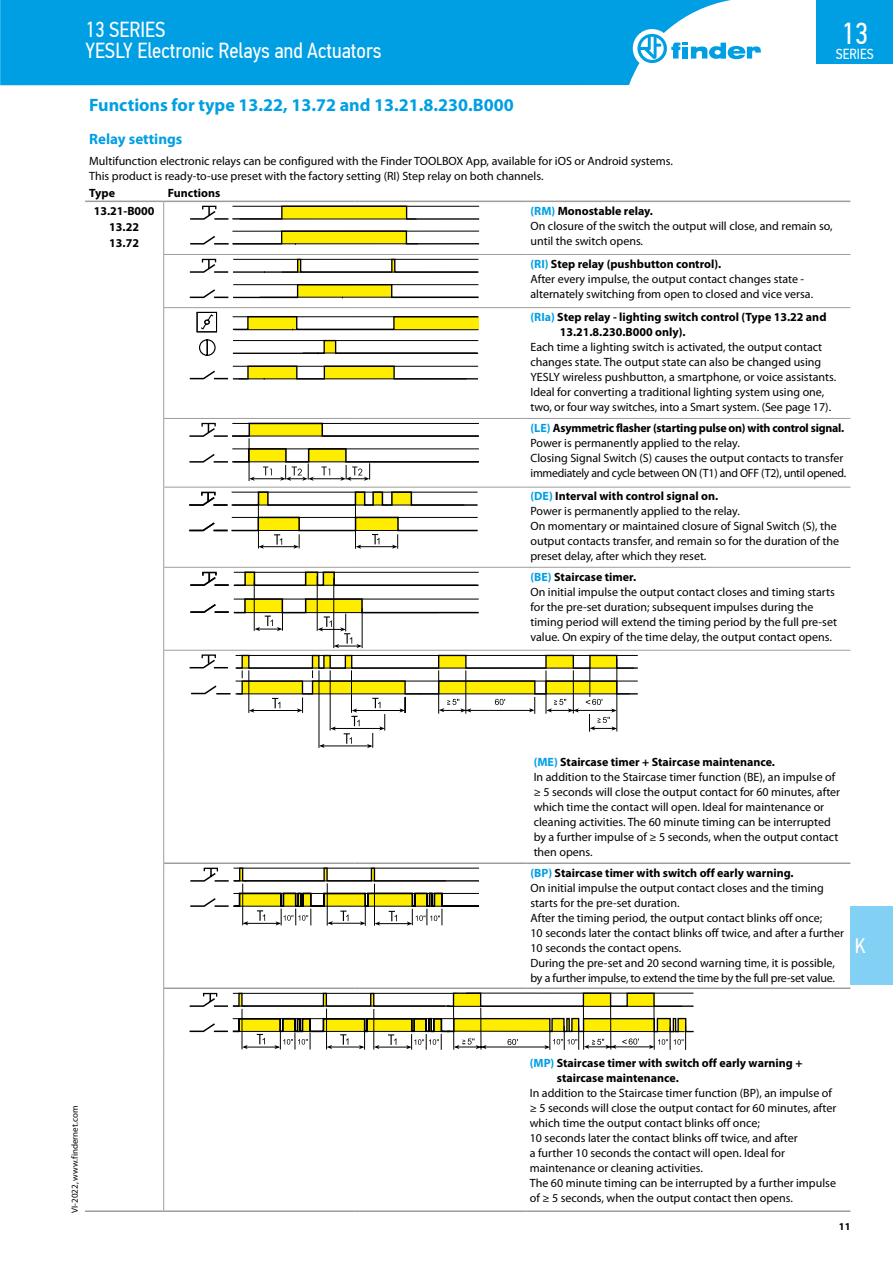
<style>
.page{position:relative;width:893px;height:1263px;background:#fff}
.page>*{position:absolute;margin:0;border:0;box-sizing:border-box;transform-origin:0 0}
.t1{font:30.3px "PF Din Text Cond Pro";color:#fff}
.t2{font:21.75px/21px "PF Din Text Cond Pro";color:#fff}
.t3{font:21px "PF Din Text Cond Pro";color:#fff}
.t4{font:700 18px "Myriad Pro";color:#009fe3}
.t5{font:700 15px "Myriad Pro";color:#009fe3}
.t6{font:14.55px "PF Din Text Cond Pro";color:#fff}
.t7{font:12px/15px "Myriad Pro";color:#000}
.t8{font:700 12px/16.2px "Myriad Pro";color:#000}
.t9{font:700 10.5px "Myriad Pro";color:#000}
.t10{font:9px "Myriad Pro";color:#000}
.s1{font-weight:700;color:#009fe3}
.s2{font-weight:700}
.s3{color:#009fe3}
</style>
<div class="page">
<div style="left:850px;top:906px;width:43px;height:78px;background:#83d0f5"></div>
<div style="left:0;top:0;width:731px;height:85px;background:#009fe3"></div>
<div style="left:633px;top:29px;width:38px;height:39px;background:#fff;border-radius:50%"></div>
<svg style="left:637px;top:34px;width:124px;height:29px"></svg>
<div style="left:816px;top:0;width:77px;height:64px;background:#009fe3"></div>
<hr style="left:164px;top:201px;width:191px;height:1px;background:#9d9d9c">
<hr style="left:355px;top:201px;width:171px;height:1px;background:#9d9d9c">
<hr style="left:526px;top:201px;width:324px;height:1px;background:#9d9d9c">
<hr style="left:163px;top:254px;width:192px;height:1px;background:#9d9d9c">
<hr style="left:355px;top:254px;width:171px;height:1px;background:#9d9d9c">
<hr style="left:526px;top:254px;width:324px;height:1px;background:#9d9d9c">
<hr style="left:163px;top:307px;width:192px;height:1px;background:#9d9d9c">
<hr style="left:355px;top:307px;width:171px;height:1px;background:#9d9d9c">
<hr style="left:526px;top:307px;width:324px;height:1px;background:#9d9d9c">
<hr style="left:163px;top:418px;width:192px;height:1px;background:#9d9d9c">
<hr style="left:355px;top:418px;width:171px;height:1px;background:#9d9d9c">
<hr style="left:526px;top:418px;width:324px;height:1px;background:#9d9d9c">
<hr style="left:163px;top:487px;width:192px;height:1px;background:#9d9d9c">
<hr style="left:355px;top:487px;width:171px;height:1px;background:#9d9d9c">
<hr style="left:526px;top:487px;width:324px;height:1px;background:#9d9d9c">
<hr style="left:163px;top:567px;width:192px;height:1px;background:#9d9d9c">
<hr style="left:355px;top:567px;width:171px;height:1px;background:#9d9d9c">
<hr style="left:526px;top:567px;width:324px;height:1px;background:#9d9d9c">
<hr style="left:163px;top:650px;width:192px;height:1px;background:#9d9d9c">
<hr style="left:355px;top:650px;width:171px;height:1px;background:#9d9d9c">
<hr style="left:526px;top:650px;width:324px;height:1px;background:#9d9d9c">
<hr style="left:85px;top:201px;width:79px;height:1px;background:#9d9d9c">
<hr style="left:85px;top:1210px;width:79px;height:2px;background:#9d9d9c">
<hr style="left:163px;top:202px;width:1px;height:52px;background:#9d9d9c">
<hr style="left:163px;top:255px;width:1px;height:52px;background:#9d9d9c">
<hr style="left:163px;top:308px;width:1px;height:110px;background:#9d9d9c">
<hr style="left:163px;top:419px;width:1px;height:68px;background:#9d9d9c">
<hr style="left:163px;top:487px;width:1px;height:80px;background:#9d9d9c">
<hr style="left:163px;top:568px;width:1px;height:82px;background:#9d9d9c">
<hr style="left:163px;top:651px;width:1px;height:102px;background:#9d9d9c">
<hr style="left:163px;top:863px;width:1px;height:125px;background:#9d9d9c">
<hr style="left:164px;top:987px;width:191px;height:2px;background:#9d9d9c">
<hr style="left:355px;top:987px;width:171px;height:2px;background:#9d9d9c">
<hr style="left:526px;top:987px;width:324px;height:2px;background:#9d9d9c">
<hr style="left:163px;top:988px;width:1px;height:66px;background:#9d9d9c">
<hr style="left:163px;top:753px;width:1px;height:110px;background:#9d9d9c">
<hr style="left:164px;top:862px;width:191px;height:2px;background:#9d9d9c">
<hr style="left:355px;top:862px;width:171px;height:2px;background:#9d9d9c">
<hr style="left:526px;top:862px;width:324px;height:2px;background:#9d9d9c">
<hr style="left:163px;top:1054px;width:1px;height:156px;background:#9d9d9c">
<hr style="left:164px;top:1210px;width:191px;height:2px;background:#9d9d9c">
<hr style="left:355px;top:1210px;width:171px;height:2px;background:#9d9d9c">
<hr style="left:526px;top:1210px;width:324px;height:2px;background:#9d9d9c">
<svg style="left:190px;top:206px;width:289px;height:39px"></svg>
<svg style="left:190px;top:259px;width:288px;height:39px"></svg>
<hr style="left:260px;top:297px;width:218px;height:1px;background:#000">
<hr style="left:239px;top:379px;width:228px;height:1px;background:#000">
<div style="left:197px;top:312px;width:20px;height:20px;border:1px solid #000"></div>
<svg style="left:190px;top:313px;width:288px;height:66px"></svg>
<svg style="left:189px;top:423px;width:290px;height:58px"></svg>
<svg style="left:189px;top:491px;width:289px;height:58px"></svg>
<svg style="left:190px;top:571px;width:289px;height:77px"></svg>
<svg style="left:190px;top:654px;width:448px;height:94px"></svg>
<svg style="left:190px;top:867px;width:289px;height:59px"></svg>
<svg style="left:190px;top:992px;width:504px;height:58px"></svg>
<h2 class="t2" style="left:85px;top:19px;width:298px">13 SERIES<br>YESLY Electronic Relays and Actuators</h2>
<h3 class="t4" style="left:89px;top:93px;width:426px">Functions for type 13.22, 13.72 and 13.21.8.230.B000</h3>
<p class="t5" style="left:89px;top:129px;width:95px">Relay settings</p>
<p class="t7" style="left:89px;top:153px;width:585px">Multifunction electronic relays can be configured with the Finder TOOLBOX App, available for iOS or Android systems.<br>This product is ready-to-use preset with the factory setting (RI) Step relay on both channels.</p>
<p class="t8" style="left:89px;top:185px;width:27px">Type</p>
<p class="t8" style="left:168px;top:185px;width:54px">Functions</p>
<p class="t8" style="left:94px;top:202px;width:62px;text-align:center">13.21-B000<br>13.22<br>13.72</p>
<p class="t7" style="left:530px;top:203px;width:304px"><span class="s1">(RM)</span> <span class="s2">Monostable relay.<br></span>On closure of the switch the output will close, and remain so, until the switch opens.</p>
<p class="t7" style="left:530px;top:256px;width:284px"><span class="s1">(RI)</span> <span class="s2">Step relay (pushbutton control).<br></span>After every impulse, the output contact changes state - alternately switching from open to closed and vice versa.</p>
<p class="t8" style="left:560px;top:309px;width:268px;line-height:15px;text-indent:-29px"><span class="s3">(RIa)</span> Step relay - lighting switch control (Type 13.22 and<br>13.21.8.230.B000 only).</p>
<p class="t7" style="left:530px;top:339px;width:307px">Each time a lighting switch is activated, the output contact changes state. The output state can also be changed using YESLY wireless pushbutton, a smartphone, or voice assistants.<br>Ideal for converting a traditional lighting system using one, two, or four way switches, into a Smart system. (See page 17).</p>
<p class="t7" style="left:530px;top:420px;width:317px"><span class="s1">(LE)</span> <span class="s2">Asymmetric flasher (starting pulse on) with control signal.<br></span>Power is permanently applied to the relay.<br>Closing Signal Switch (S) causes the output contacts to transfer immediately and cycle between ON (T1) and OFF (T2), until opened.</p>
<p class="t7" style="left:530px;top:489px;width:310px"><span class="s1">(DE)</span> <span class="s2">Interval with control signal on.<br></span>Power is permanently applied to the relay.<br>On momentary or maintained closure of Signal Switch (S), the output contacts transfer, and remain so for the duration of the preset delay, after which they reset.</p>
<p class="t7" style="left:530px;top:569px;width:308px"><span class="s1">(BE)</span> <span class="s2">Staircase timer.<br></span>On initial impulse the output contact closes and timing starts for the pre-set duration; subsequent impulses during the timing period will extend the timing period by the full pre-set value. On expiry of the time delay, the output contact opens.</p>
<h1 class="t1" style="left:841px;top:16px;width:28px">13</h1>
<p class="t6" style="left:836px;top:45px;width:39px">SERIES</p>
<p class="t10" style="left:69px;top:1213px;width:108px;rotate:-90deg">VI-2022, www.findernet.com</p>
<p class="t7" style="left:534px;top:755px;width:308px"><span class="s1">(ME)</span> <span class="s2">Staircase timer + Staircase maintenance.<br></span>In addition to the Staircase timer function (BE), an impulse of ≥ 5 seconds will close the output contact for 60 minutes, after which time the contact will open. Ideal for maintenance or cleaning activities. The 60 minute timing can be interrupted by a further impulse of ≥ 5 seconds, when the output contact then opens.</p>
<p class="t7" style="left:530px;top:865px;width:315px"><span class="s1">(BP)</span> <span class="s2">Staircase timer with switch off early warning.<br></span>On initial impulse the output contact closes and the timing starts for the pre-set duration.<br>After the timing period, the output contact blinks off once;<br>10 seconds later the contact blinks off twice, and after a further 10 seconds the contact opens.<br>During the pre-set and 20 second warning time, it is possible, by a further impulse, to extend the time by the full pre-set value.</p>
<h3 class="t3" style="left:855px;top:933px;width:12px">K</h3>
<p class="t8" style="left:557px;top:1055px;width:247px;line-height:15px;text-indent:-27px"><span class="s3">(MP)</span> Staircase timer with switch off early warning + staircase maintenance.</p>
<p class="t7" style="left:530px;top:1086px;width:308px">In addition to the Staircase timer function (BP), an impulse of ≥ 5 seconds will close the output contact for 60 minutes, after which time the output contact blinks off once;<br>10 seconds later the contact blinks off twice, and after<br>a further 10 seconds the contact will open. Ideal for maintenance or cleaning activities.<br>The 60 minute timing can be interrupted by a further impulse of ≥ 5 seconds, when the output contact then opens.</p>
<p class="t9" style="left:839px;top:1219px;width:13px">11</p>
</div>
